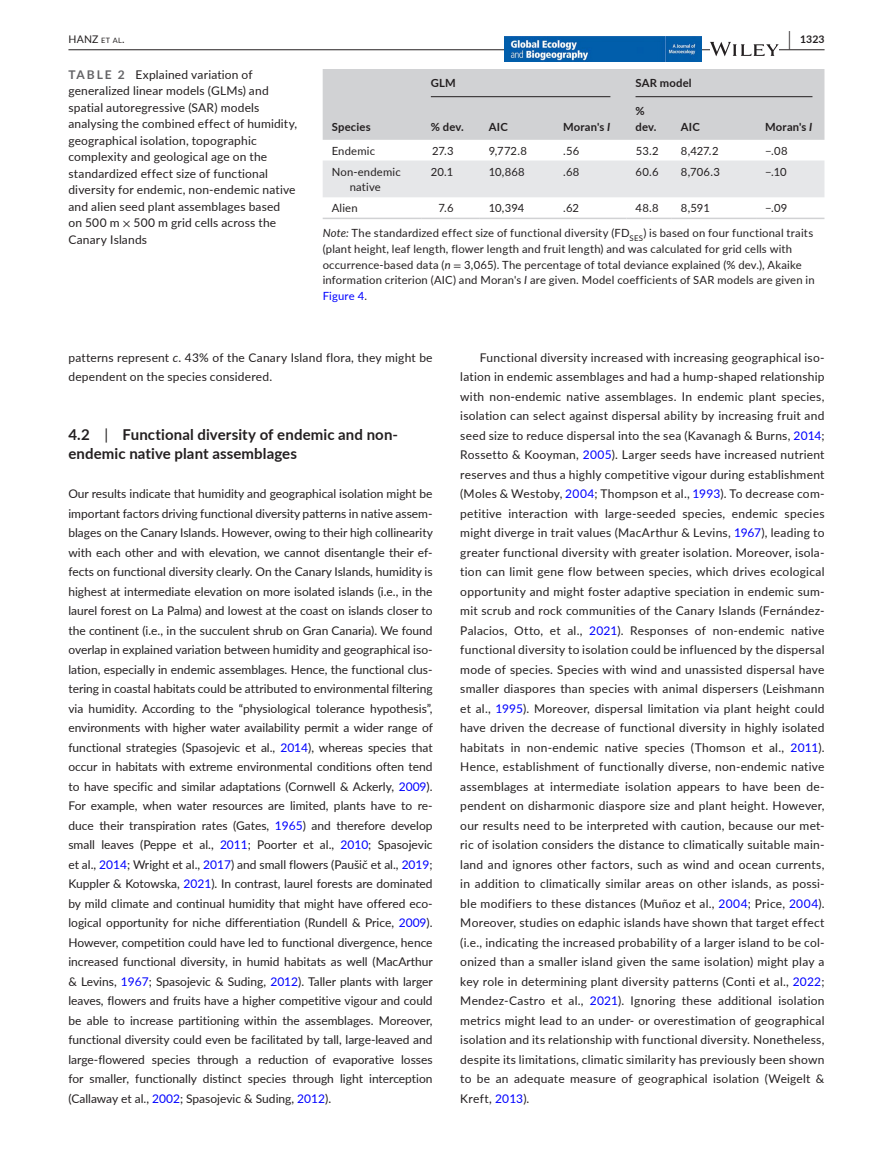
<style>
.page{position:relative;width:893px;height:1174px;background:#fff}
.page>*{position:absolute;margin:0;border:0;box-sizing:border-box;transform-origin:0 0}
.t1{font:700 15px/19.5px "Lato";letter-spacing:.01em;color:#231f20}
.t2{font:12px/19.5px "Lato";letter-spacing:.015em;color:#231f20}
.t3{font:11.25px/15.8px "Lato";letter-spacing:.015em;color:#231f20;text-align:center}
.t4{font:700 11.25px/15.8px "Lato";letter-spacing:.02em;color:#231f20}
.t5{font:10.5px "Lato";color:#231f20}
.t6{font:700 10.5px "Lato";color:#231f20}
.s1{font-size:7.35px}
.s2{font-size:19.5px}
.s3{font-weight:700;color:#636366}
.s4{font-family:"STIX"}
.s5{font-style:italic}
.s6{color:#00f}
.s7{font-weight:400}
</style>
<div class="page">
<hr style="left:68px;top:49px;width:756px;height:1px;background:#231f20">
<img style="left:505px;top:36px;width:196px;height:26px">
<svg style="left:710px;top:42px;width:69px;height:14px"></svg>
<div style="left:323px;top:69px;width:501px;height:71px;background:#d1d2d4"></div>
<div style="left:323px;top:160px;width:501px;height:37px;background:#e6e7e9"></div>
<hr style="left:323px;top:218px;width:99px;height:1px;background:#d1d2d4">
<hr style="left:422px;top:218px;width:58px;height:1px;background:#d1d2d4">
<hr style="left:480px;top:218px;width:74px;height:1px;background:#d1d2d4">
<hr style="left:554px;top:218px;width:72px;height:1px;background:#d1d2d4">
<hr style="left:626px;top:218px;width:46px;height:1px;background:#d1d2d4">
<hr style="left:672px;top:218px;width:84px;height:1px;background:#d1d2d4">
<hr style="left:756px;top:218px;width:68px;height:1px;background:#d1d2d4">
<hr style="left:431px;top:96px;width:179px;height:1px;background:#231f20">
<hr style="left:635px;top:96px;width:177px;height:1px;background:#231f20">
<p class="t5" style="left:68px;top:31px;width:58px">HANZ <span class="s1">et al</span>.</p>
<p class="t6" style="left:789px;top:31px;width:37px"><span class="s2">|</span> 1323</p>
<p class="t2" style="left:68px;top:66px;width:230px;line-height:16.5px"><span class="s3">TABLE 2</span> Explained variation of generalized linear models (GLMs) and spatial autoregressive (SAR) models analysing the combined effect of humidity, geographical isolation, topographic complexity and geological age on the standardized effect size of functional diversity for endemic, non-endemic native and alien seed plant assemblages based<br>on 500 m <span class="s4">×</span> 500 m grid cells across the Canary Islands</p>
<p class="t4" style="left:332px;top:118px;width:41px">Species</p>
<p class="t4" style="left:431px;top:75px;width:27px">GLM</p>
<p class="t4" style="left:635px;top:75px;width:58px">SAR model</p>
<p class="t4" style="left:431px;top:118px;width:34px">% dev.</p>
<p class="t4" style="left:489px;top:118px;width:21px">AIC</p>
<p class="t4" style="left:563px;top:118px;width:49px">Moran's <span class="s5">I</span></p>
<p class="t4" style="left:635px;top:102px;width:22px">% dev.</p>
<p class="t4" style="left:681px;top:118px;width:21px">AIC</p>
<p class="t4" style="left:765px;top:118px;width:49px">Moran's <span class="s5">I</span></p>
<p class="t3" style="left:332px;top:142px;width:45px">Endemic</p>
<p class="t3" style="left:432px;top:142px;width:23px">27.3</p>
<p class="t3" style="left:489px;top:142px;width:39px">9,772.8</p>
<p class="t3" style="left:563px;top:142px;width:18px">.56</p>
<p class="t3" style="left:636px;top:142px;width:25px">53.2</p>
<p class="t3" style="left:681px;top:142px;width:39px">8,427.2</p>
<p class="t3" style="left:765px;top:142px;width:24px">−.08</p>
<p class="t3" style="left:332px;top:163px;width:71px">Non-endemic native</p>
<p class="t3" style="left:431px;top:163px;width:24px">20.1</p>
<p class="t3" style="left:489px;top:163px;width:37px">10,868</p>
<p class="t3" style="left:563px;top:163px;width:18px">.68</p>
<p class="t3" style="left:636px;top:163px;width:24px">60.6</p>
<p class="t3" style="left:681px;top:163px;width:41px">8,706.3</p>
<p class="t3" style="left:765px;top:163px;width:23px">−.10</p>
<p class="t3" style="left:332px;top:200px;width:27px">Alien</p>
<p class="t3" style="left:439px;top:200px;width:17px">7.6</p>
<p class="t3" style="left:489px;top:200px;width:37px">10,394</p>
<p class="t3" style="left:563px;top:200px;width:17px">.62</p>
<p class="t3" style="left:636px;top:200px;width:25px">48.8</p>
<p class="t3" style="left:681px;top:200px;width:31px">8,591</p>
<p class="t3" style="left:765px;top:200px;width:24px">−.09</p>
<p class="t3" style="left:323px;top:225px;width:494px;text-align:left"><span class="s5">Note:</span> The standardized effect size of functional diversity (FD<sub>SES</sub>) is based on four functional traits (plant height, leaf length, flower length and fruit length) and was calculated for grid cells with occurrence-based data (<span class="s5">n</span> <span class="s4">=</span> 3,065). The percentage of total deviance explained (% dev.), Akaike information criterion (AIC) and Moran's <span class="s5">I</span> are given. Model coefficients of SAR models are given in <span class="s6">Figure 4</span>.</p>
<p class="t2" style="left:68px;top:347px;width:366px">patterns represent <span class="s5">c</span>. 43% of the Canary Island flora, they might be dependent on the species considered.</p>
<p class="t1" style="left:68px;top:424px;width:331px">4.2 <span class="s7">|</span> Functional diversity of endemic and non&shy;endemic native plant assemblages</p>
<p class="t2" style="left:68px;top:483px;width:366px;text-align:justify">Our results indicate that humidity and geographical isolation might be important factors driving functional diversity patterns in native assem&shy;blages on the Canary Islands. However, owing to their high collinearity with each other and with elevation, we cannot disentangle their ef&shy;fects on functional diversity clearly. On the Canary Islands, humidity is highest at intermediate elevation on more isolated islands (i.e., in the laurel forest on La Palma) and lowest at the coast on islands closer to the continent (i.e., in the succulent shrub on Gran Canaria). We found overlap in explained variation between humidity and geographical iso&shy;lation, especially in endemic assemblages. Hence, the functional clus&shy;tering in coastal habitats could be attributed to environmental filtering via humidity. According to the “physiological tolerance hypothesis”, environments with higher water availability permit a wider range of functional strategies (Spasojevic et al., <span class="s6">2014</span>), whereas species that occur in habitats with extreme environmental conditions often tend to have specific and similar adaptations (Cornwell &amp; Ackerly, <span class="s6">2009</span>).<br>For example, when water resources are limited, plants have to re&shy;duce their transpiration rates (Gates, <span class="s6">1965</span>) and therefore develop small leaves (Peppe et al., <span class="s6">2011</span>; Poorter et al., <span class="s6">2010</span>; Spasojevic et al., <span class="s6">2014</span>; Wright et al., <span class="s6">2017</span>) and small flowers (Paušič et al., <span class="s6">2019</span>; Kuppler &amp; Kotowska, <span class="s6">2021</span>). In contrast, laurel forests are dominated by mild climate and continual humidity that might have offered eco&shy;logical opportunity for niche differentiation (Rundell &amp; Price, <span class="s6">2009</span>).<br>However, competition could have led to functional divergence, hence increased functional diversity, in humid habitats as well (MacArthur &amp; Levins, <span class="s6">1967</span>; Spasojevic &amp; Suding, <span class="s6">2012</span>). Taller plants with larger leaves, flowers and fruits have a higher competitive vigour and could be able to increase partitioning within the assemblages. Moreover, functional diversity could even be facilitated by tall, large-leaved and large-flowered species through a reduction of evaporative losses for smaller, functionally distinct species through light interception (Callaway et al., <span class="s6">2002</span>; Spasojevic &amp; Suding, <span class="s6">2012</span>).</p>
<p class="t2" style="left:460px;top:347px;width:366px;text-align:justify;text-indent:20px">Functional diversity increased with increasing geographical iso&shy;lation in endemic assemblages and had a hump-shaped relationship with non-endemic native assemblages. In endemic plant species, isolation can select against dispersal ability by increasing fruit and seed size to reduce dispersal into the sea (Kavanagh &amp; Burns, <span class="s6">2014</span>; Rossetto &amp; Kooyman, <span class="s6">2005</span>). Larger seeds have increased nutrient reserves and thus a highly competitive vigour during establishment (Moles &amp; Westoby, <span class="s6">2004</span>; Thompson et al., <span class="s6">1993</span>). To decrease com&shy;petitive interaction with large-seeded species, endemic species might diverge in trait values (MacArthur &amp; Levins, <span class="s6">1967</span>), leading to greater functional diversity with greater isolation. Moreover, isola&shy;tion can limit gene flow between species, which drives ecological opportunity and might foster adaptive speciation in endemic sum&shy;mit scrub and rock communities of the Canary Islands (Fernández-Palacios, Otto, et al., <span class="s6">2021</span>). Responses of non-endemic native functional diversity to isolation could be influenced by the dispersal mode of species. Species with wind and unassisted dispersal have smaller diaspores than species with animal dispersers (Leishmann et al., <span class="s6">1995</span>). Moreover, dispersal limitation via plant height could have driven the decrease of functional diversity in highly isolated habitats in non-endemic native species (Thomson et al., <span class="s6">2011</span>).<br>Hence, establishment of functionally diverse, non-endemic native assemblages at intermediate isolation appears to have been de&shy;pendent on disharmonic diaspore size and plant height. However, our results need to be interpreted with caution, because our met&shy;ric of isolation considers the distance to climatically suitable main&shy;land and ignores other factors, such as wind and ocean currents, in addition to climatically similar areas on other islands, as possi&shy;ble modifiers to these distances (Muñoz et al., <span class="s6">2004</span>; Price, <span class="s6">2004</span>).<br>Moreover, studies on edaphic islands have shown that target effect (i.e., indicating the increased probability of a larger island to be col&shy;onized than a smaller island given the same isolation) might play a key role in determining plant diversity patterns (Conti et al., <span class="s6">2022</span>; Mendez-Castro et al., <span class="s6">2021</span>). Ignoring these additional isolation metrics might lead to an under- or overestimation of geographical isolation and its relationship with functional diversity. Nonetheless, despite its limitations, climatic similarity has previously been shown to be an adequate measure of geographical isolation (Weigelt &amp; Kreft, <span class="s6">2013</span>).</p>
</div>
